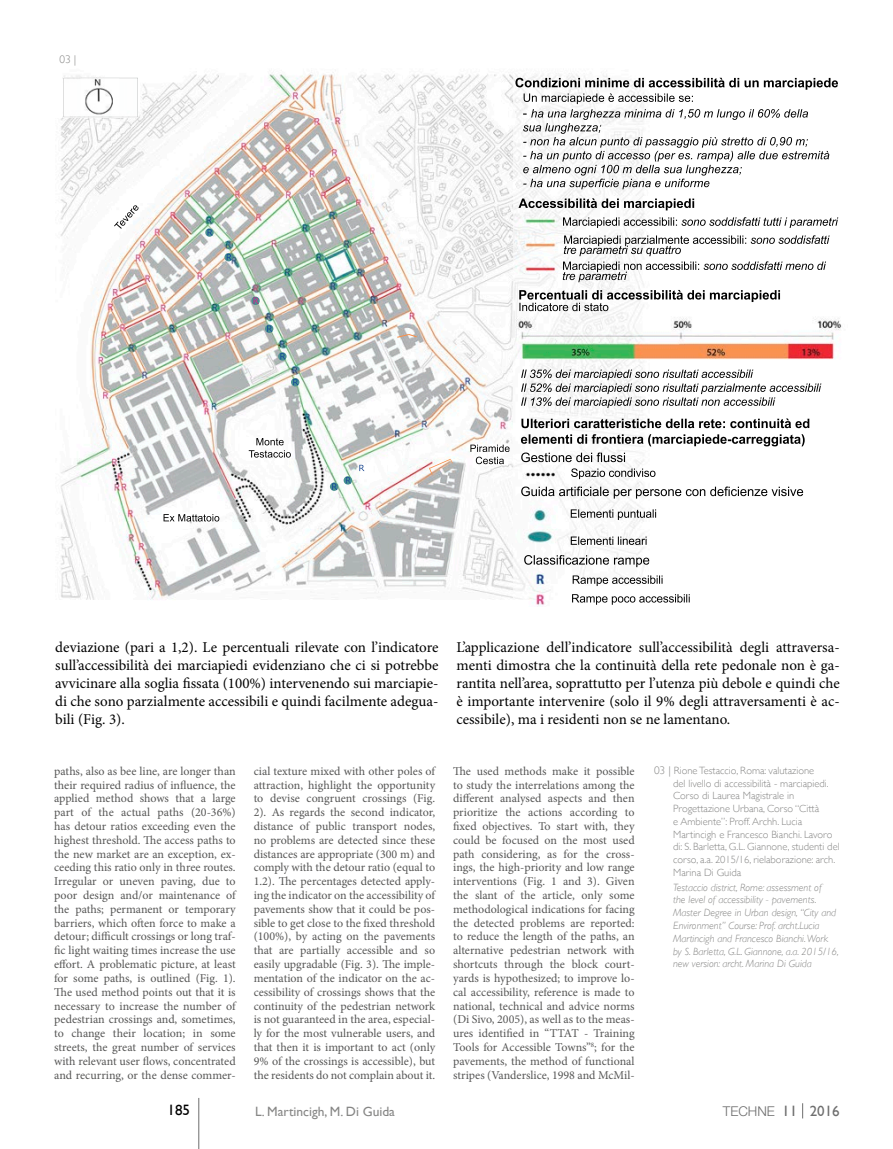
<style>
.page{position:relative;width:893px;height:1149px;background:#fff}
.page>*{position:absolute;margin:0;border:0;box-sizing:border-box;transform-origin:0 0}
.t1{font:15px/18px "Minion Pro";color:#000;text-align:justify}
.t2{font:15px "Gill Sans";color:#000}
.t3{font:13.5px "Gill Sans";color:#878786}
.t4{font:300 13.5px "Helvetica Neue";color:#6e6e6e}
.t5{font:12px/13.8px "Minion Pro";color:#565655;text-align:justify}
.t6{font:300 11.25px "Gill Sans";color:#878786}
.t7{font:300 10.5px/12.8px "Gill Sans";color:#878786}
.t8{font:italic 300 10.5px/12.8px "Gill Sans";color:#878786}
.s1{font-size:11.25px}
.s2{font-family:"Gill Sans";font-weight:400;font-size:15px}
</style>
<div class="page">
<svg style="left:802px;top:1103px;width:1px;height:15px"></svg>
<hr style="left:198px;top:1097px;width:1px;height:51px;background:#6e6e6e">
<img style="left:60px;top:73px;width:547px;height:527px">
<svg style="left:397px;top:334px;width:20px;height:4px"></svg>
<svg style="left:429px;top:467px;width:4px;height:7px"></svg>
<img style="left:430px;top:458px;width:21px;height:10px">
<svg style="left:330px;top:482px;width:8px;height:8px"></svg>
<svg style="left:344px;top:476px;width:8px;height:8px"></svg>
<svg style="left:291px;top:378px;width:8px;height:8px"></svg>
<svg style="left:278px;top:352px;width:9px;height:8px"></svg>
<svg style="left:265px;top:324px;width:8px;height:9px"></svg>
<svg style="left:224px;top:253px;width:9px;height:8px"></svg>
<svg style="left:205px;top:228px;width:9px;height:9px"></svg>
<svg style="left:251px;top:296px;width:9px;height:9px"></svg>
<img style="left:513px;top:75px;width:329px;height:531px">
<img style="left:64px;top:78px;width:74px;height:39px">
<p class="t6" style="left:60px;top:50px;width:18px">03 |</p>
<p class="t1" style="left:55px;top:638px;width:385px">deviazione (pari a 1,2). Le percentuali rilevate con l’indicatore sull’accessibilità dei marciapiedi evidenziano che ci si potrebbe avvicinare alla soglia fissata (100%) intervenendo sui marciapie&shy;di che sono parzialmente accessibili e quindi facilmente adegua&shy;bili (Fig. 3).</p>
<p class="t1" style="left:456px;top:638px;width:385px">L’applicazione dell’indicatore sull’accessibilità degli attraversa&shy;menti dimostra che la continuità della rete pedonale non è ga&shy;rantita nell’area, soprattutto per l’utenza più debole e quindi che è importante intervenire (solo il 9% degli attraversamenti è ac&shy;cessibile), ma i residenti non se ne lamentano.</p>
<p class="t7" style="left:673px;top:763px;width:168px;text-indent:-19px"><span class="s1">03 |</span> Rione Testaccio, Roma: valutazione<br>del livello di accessibilità - marciapiedi.<br>Corso di Laurea Magistrale in Progettazione Urbana, Corso “Città<br>e Ambiente”: Proff. Archh. Lucia Martincigh e Francesco Bianchi. Lavoro di: S. Barletta, G.L. Giannone, studenti del corso, a.a. 2015/16, rielaborazione: arch.<br>Marina Di Guida</p>
<p class="t8" style="left:673px;top:880px;width:167px">Testaccio district, Rome: assessment of<br>the level of accessibility - pavements.<br>Master Degree in Urban design, “City and Environment” Course: Prof. archt.Lucia Martincigh and Francesco Bianchi. Work by S. Barletta, G.L. Giannone, a.a. 2015/16, new version: archt. Marina Di Guida</p>
<p class="t5" style="left:54px;top:763px;width:183px">paths, also as bee line, are longer than their required radius of influence, the applied method shows that a large part of the actual paths (20-36%) has detour ratios exceeding even the highest threshold. The access paths to the new market are an exception, ex&shy;ceeding this ratio only in three routes.<br>Irregular or uneven paving, due to poor design and/or maintenance of the paths; permanent or temporary barriers, which often force to make a detour; difficult crossings or long traf&shy;fic light waiting times increase the use effort. A problematic picture, at least for some paths, is outlined (Fig. 1).<br>The used method points out that it is necessary to increase the number of pedestrian crossings and, sometimes, to change their location; in some streets, the great number of services with relevant user flows, concentrated and recurring, or the dense commer-</p>
<p class="t5" style="left:254px;top:763px;width:183px">cial texture mixed with other poles of attraction, highlight the opportunity to devise congruent crossings (Fig.<br>2). As regards the second indicator, distance of public transport nodes, no problems are detected since these distances are appropriate (300 m) and comply with the detour ratio (equal to 1.2). The percentages detected apply&shy;ing the indicator on the accessibility of pavements show that it could be pos&shy;sible to get close to the fixed threshold (100%), by acting on the pavements that are partially accessible and so easily upgradable (Fig. 3). The imple&shy;mentation of the indicator on the ac&shy;cessibility of crossings shows that the continuity of the pedestrian network is not guaranteed in the area, especial&shy;ly for the most vulnerable users, and that then it is important to act (only 9% of the crossings is accessible), but the residents do not complain about it.</p>
<p class="t5" style="left:453px;top:763px;width:183px">The used methods make it possible to study the interrelations among the different analysed aspects and then prioritize the actions according to fixed objectives. To start with, they could be focused on the most used path considering, as for the cross&shy;ings, the high-priority and low range interventions (Fig. 1 and 3). Given the slant of the article, only some methodological indications for facing the detected problems are reported: to reduce the length of the paths, an alternative pedestrian network with shortcuts through the block court&shy;yards is hypothesized; to improve lo&shy;cal accessibility, reference is made to national, technical and advice norms (Di Sivo, 2005), as well as to the meas&shy;ures identified in “TTAT - Training Tools for Accessible Towns”<sup>8</sup>; for the pavements, the method of functional stripes (Vanderslice, 1998 and McMil-</p>
<p class="t2" style="left:168px;top:1100px;width:24px">185</p>
<p class="t3" style="left:255px;top:1102px;width:141px">L. Martincigh, M. Di Guida</p>
<p class="t4" style="left:723px;top:1102px;width:118px">TECHNE <span class="s2">11 2016</span></p>
</div>
